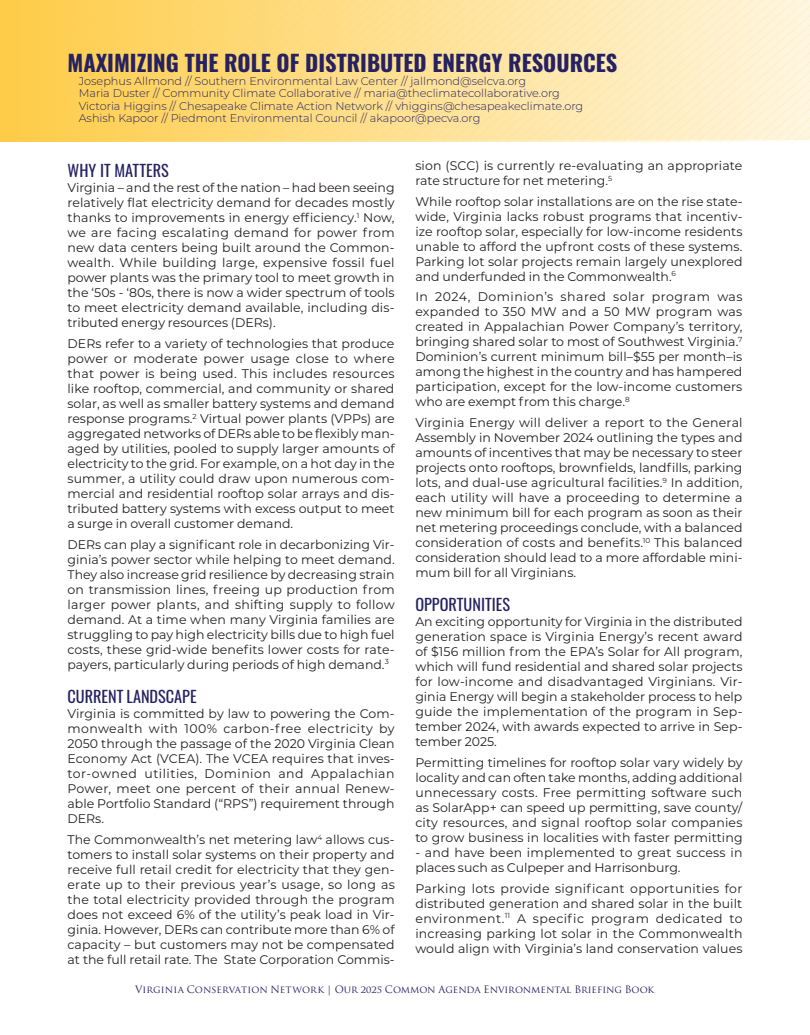
<style>
.page{position:relative;width:810px;height:1035px;background:#fff}
.page>*{position:absolute;margin:0;border:0;box-sizing:border-box;transform-origin:0 0}
.H3_-_Paper_Titles{font:700 22.5px "Oswald";color:#262262}
.t1{font:16.25px "Oswald";color:#252161}
.H5_-_Section_Heading{font:16.25px "Oswald";color:#262262}
.BB_COLUMNS{font:12.5px/15px "Montserrat";color:#231f20;text-align:justify}
.H3_-_Paper_Titles-2{font:300 11.25px "Montserrat";color:#262262}
.t2{font:10px "Trajan Pro";color:#262262}
</style>
<div class="page">
<div style="left:0;top:0;width:810px;height:141px;background:linear-gradient(to right,#fecb46,#fef5de)"></div>
<p class="H3_-_Paper_Titles" style="left:68px;top:51px;width:551px">MAXIMIZING THE ROLE OF DISTRIBUTED ENERGY RESOURCES</p>
<p class="H3_-_Paper_Titles-2" style="left:79px;top:73px;width:449px">Josephus Allmond // Southern Environmental Law Center // jallmond@selcva.org</p>
<p class="H3_-_Paper_Titles-2" style="left:79px;top:86px;width:483px">Maria Duster // Community Climate Collaborative // maria@theclimatecollaborative.org</p>
<p class="H3_-_Paper_Titles-2" style="left:79px;top:98px;width:506px">Victoria Higgins // Chesapeake Climate Action Network // vhiggins@chesapeakeclimate.org</p>
<p class="H3_-_Paper_Titles-2" style="left:79px;top:111px;width:403px">Ashish Kapoor // Piedmont Environmental Council // akapoor@pecva.org</p>
<p class="H5_-_Section_Heading" style="left:68px;top:156px;width:103px">WHY IT MATTERS</p>
<p class="BB_COLUMNS" style="left:68px;top:180px;width:329px">Virginia – and the rest of the nation – had been seeing relatively flat electricity demand for decades mostly thanks to improvements in energy efficiency.<sup>1</sup> Now, we are facing escalating demand for power from new data centers being built around the Common&shy;wealth. While building large, expensive fossil fuel power plants was the primary tool to meet growth in the ‘50s - ‘80s, there is now a wider spectrum of tools to meet electricity demand available, including dis&shy;tributed energy resources (DERs).</p>
<p class="BB_COLUMNS" style="left:68px;top:336px;width:329px">DERs refer to a variety of technologies that produce power or moderate power usage close to where that power is being used. This includes resources like rooftop, commercial, and community or shared solar, as well as smaller battery systems and demand response programs.<sup>2</sup> Virtual power plants (VPPs) are aggregated networks of DERs able to be flexibly man&shy;aged by utilities, pooled to supply larger amounts of electricity to the grid. For example, on a hot day in the summer, a utility could draw upon numerous com&shy;mercial and residential rooftop solar arrays and dis&shy;tributed battery systems with excess output to meet a surge in overall customer demand.</p>
<p class="BB_COLUMNS" style="left:68px;top:536px;width:329px">DERs can play a significant role in decarbonizing Vir&shy;ginia’s power sector while helping to meet demand.<br>They also increase grid resilience by decreasing strain on transmission lines, freeing up production from larger power plants, and shifting supply to follow demand. At a time when many Virginia families are struggling to pay high electricity bills due to high fuel costs, these grid-wide benefits lower costs for rate&shy;payers, particularly during periods of high demand.<sup>3</sup></p>
<p class="t1" style="left:68px;top:682px;width:131px">CURRENT LANDSCAPE</p>
<p class="BB_COLUMNS" style="left:68px;top:706px;width:329px">Virginia is committed by law to powering the Com&shy;monwealth with 100% carbon-free electricity by 2050 through the passage of the 2020 Virginia Clean Economy Act (VCEA). The VCEA requires that inves&shy;tor-owned utilities, Dominion and Appalachian Power, meet one percent of their annual Renew&shy;able Portfolio Standard (“RPS”) requirement through DERs.</p>
<p class="BB_COLUMNS" style="left:68px;top:831px;width:329px">The Commonwealth’s net metering law<sup>4</sup> allows cus&shy;tomers to install solar systems on their property and receive full retail credit for electricity that they gen&shy;erate up to their previous year’s usage, so long as the total electricity provided through the program does not exceed 6% of the utility’s peak load in Vir&shy;ginia. However, DERs can contribute more than 6% of capacity – but customers may not be compensated at the full retail rate. The State Corporation Commis-</p>
<p class="BB_COLUMNS" style="left:415px;top:158px;width:329px">sion (SCC) is currently re-evaluating an appropriate rate structure for net metering.<sup>5</sup></p>
<p class="BB_COLUMNS" style="left:415px;top:193px;width:329px">While rooftop solar installations are on the rise state&shy;wide, Virginia lacks robust programs that incentiv&shy;ize rooftop solar, especially for low-income residents unable to afford the upfront costs of these systems.<br>Parking lot solar projects remain largely unexplored and underfunded in the Commonwealth.<sup>6</sup></p>
<p class="BB_COLUMNS" style="left:415px;top:289px;width:329px">In 2024, Dominion’s shared solar program was expanded to 350 MW and a 50 MW program was created in Appalachian Power Company’s territory, bringing shared solar to most of Southwest Virginia.<sup>7<br></sup>Dominion’s current minimum bill–$55 per month–is among the highest in the country and has hampered participation, except for the low-income customers who are exempt from this charge.<sup>8</sup></p>
<p class="BB_COLUMNS" style="left:415px;top:415px;width:329px">Virginia Energy will deliver a report to the General Assembly in November 2024 outlining the types and amounts of incentives that may be necessary to steer projects onto rooftops, brownfields, landfills, parking lots, and dual-use agricultural facilities.<sup>9</sup> In addition, each utility will have a proceeding to determine a new minimum bill for each program as soon as their net metering proceedings conclude, with a balanced consideration of costs and benefits.<sup>10</sup> This balanced consideration should lead to a more affordable mini&shy;mum bill for all Virginians.</p>
<p class="t1" style="left:415px;top:590px;width:96px">OPPORTUNITIES</p>
<p class="BB_COLUMNS" style="left:415px;top:614px;width:329px">An exciting opportunity for Virginia in the distributed generation space is Virginia Energy’s recent award of $156 million from the EPA’s Solar for All program, which will fund residential and shared solar projects for low-income and disadvantaged Virginians. Vir&shy;ginia Energy will begin a stakeholder process to help guide the implementation of the program in Sep&shy;tember 2024, with awards expected to arrive in Sep&shy;tember 2025.</p>
<p class="BB_COLUMNS" style="left:415px;top:755px;width:329px">Permitting timelines for rooftop solar vary widely by locality and can often take months, adding additional unnecessary costs. Free permitting software such as SolarApp+ can speed up permitting, save county/ city resources, and signal rooftop solar companies to grow business in localities with faster permitting</p>
<p class="BB_COLUMNS" style="left:415px;top:845px;width:329px">- and have been implemented to great success in places such as Culpeper and Harrisonburg.</p>
<p class="BB_COLUMNS" style="left:415px;top:880px;width:329px">Parking lots provide significant opportunities for distributed generation and shared solar in the built environment.<sup>11</sup> A specific program dedicated to increasing parking lot solar in the Commonwealth would align with Virginia’s land conservation values</p>
<p class="t2" style="left:135px;top:983px;width:521px">Virginia Conservation Network | Our 2025 Common Agenda Environmental Briefing Book</p>
</div>
